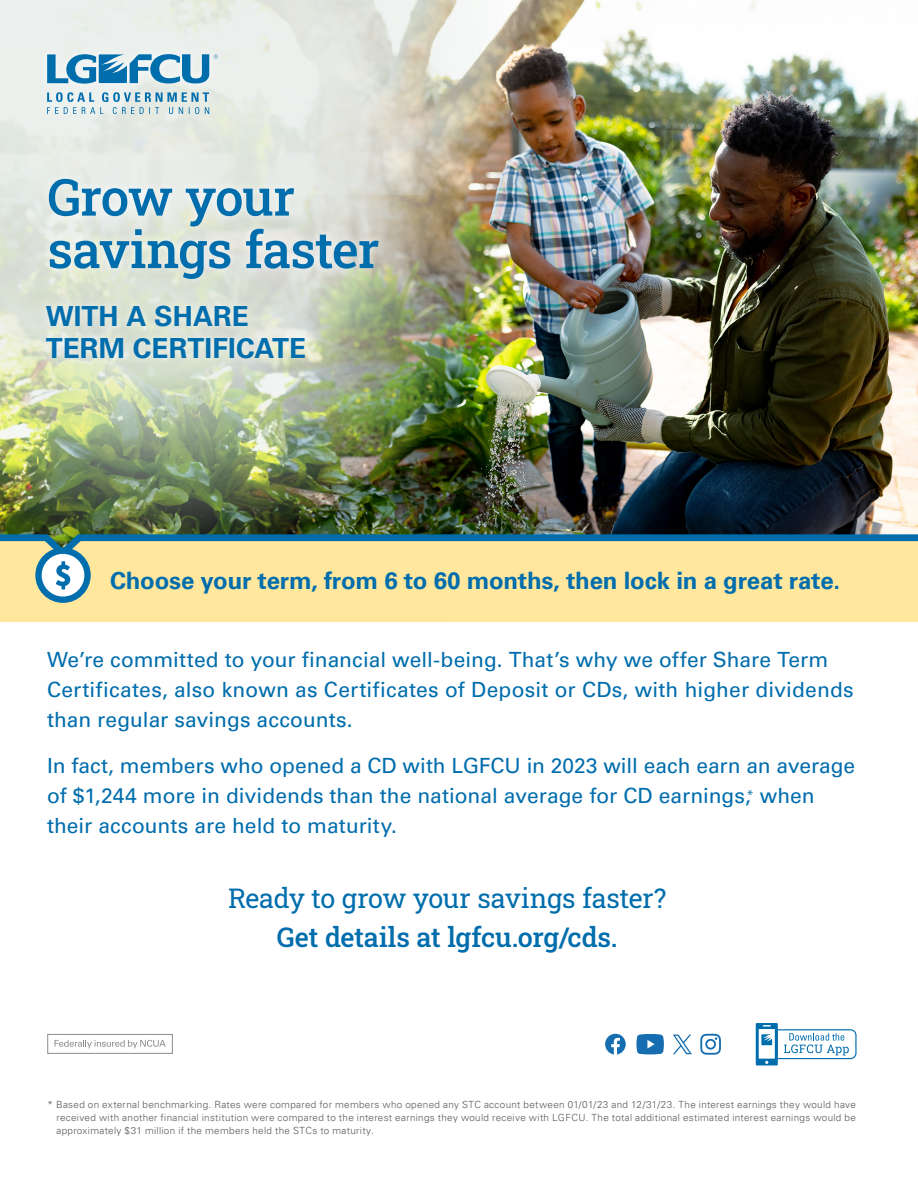
<style>
.page{position:relative;width:918px;height:1188px;background:#fff}
.page>*{position:absolute;margin:0;border:0;box-sizing:border-box;transform-origin:0 0}
.t1{font:51px/52.5px "Roboto Slab";letter-spacing:-.02em;color:#006dad}
.t2{font:700 27.75px/32.4px "Univers LT Pro 65";letter-spacing:.005em;color:#006dad}
.t3{font:27px/39px "Roboto Slab";letter-spacing:-.01em;color:#006dad;text-align:center}
.t4{font:700 24px "Univers LT Pro 65";letter-spacing:-.01em;color:#006dad}
.t5{font:21px/30px "Univers LT Pro 55 Roman";letter-spacing:.005em;color:#006dad}
.t6{font:300 9.9px/13px "Univers LT Pro 45";letter-spacing:.03em;color:#57585a;text-align:justify}
</style>
<div class="page">
<img style="left:704px;top:119px;width:214px;height:412px">
<svg style="left:54px;top:1040px;width:112px;height:8px"></svg>
<img style="left:0;top:195px;width:704px;height:336px">
<svg style="left:756px;top:1023px;width:101px;height:42px"></svg>
<svg style="left:605px;top:1034px;width:21px;height:20px"></svg>
<svg style="left:700px;top:1034px;width:21px;height:21px"></svg>
<svg style="left:636px;top:1034px;width:28px;height:20px"></svg>
<svg style="left:673px;top:1035px;width:19px;height:19px"></svg>
<div style="left:0;top:589px;width:918px;height:33px;background:#ffe79e"></div>
<div style="left:35px;top:548px;width:56px;height:55px;background:#006dad;border-radius:50%"></div>
<div style="left:42px;top:554px;width:42px;height:43px;background:#fff;border-radius:50%"></div>
<svg style="left:0;top:531px;width:918px;height:58px;background:#d1ce9b"></svg>
<img style="left:0;top:0;width:707px;height:195px">
<div style="left:37px;top:44px;width:189px;height:79px;background:#fff;opacity:.75"></div>
<svg style="left:47px;top:92px;width:162px;height:22px;background:#b7d2db"></svg>
<svg style="left:47px;top:54px;width:171px;height:30px"></svg>
<div style="left:39px;top:170px;width:348px;height:118px;background:#fff;opacity:.75"></div>
<div style="left:37px;top:296px;width:277px;height:72px;background:#fff;opacity:.75"></div>
<img style="left:593px;top:0;width:325px;height:119px">
<p class="t1" style="left:47px;top:170px;width:334px">Grow your savings faster</p>
<p class="t2" style="left:46px;top:298px;width:262px">WITH A SHARE<br>TERM CERTIFICATE</p>
<p class="t4" style="left:110px;top:564px;width:732px">Choose your term, from 6 to 60 months, then lock in a great rate.</p>
<p class="t5" style="left:47px;top:643px;width:808px">We’re committed to your financial well-being. That’s why we offer Share Term<br>Certificates, also known as Certificates of Deposit or CDs, with higher dividends than regular savings accounts.</p>
<p class="t5" style="left:47px;top:749px;width:810px">In fact, members who opened a CD with LGFCU in 2023 will each earn an average of $1,244 more in dividends than the national average for CD earnings,<sup>*</sup> when their accounts are held to maturity.</p>
<p class="t3" style="left:228px;top:878px;width:440px">Ready to grow your savings faster?<br>Get details at lgfcu.org/cds.</p>
<p class="t6" style="left:56px;top:1098px;width:801px;text-indent:-9px">* Based on external benchmarking. Rates were compared for members who opened any STC account between 01/01/23 and 12/31/23. The interest earnings they would have received with another financial institution were compared to the interest earnings they would receive with LGFCU. The total additional estimated interest earnings would be approximately $31 million if the members held the STCs to maturity.</p>
</div>
